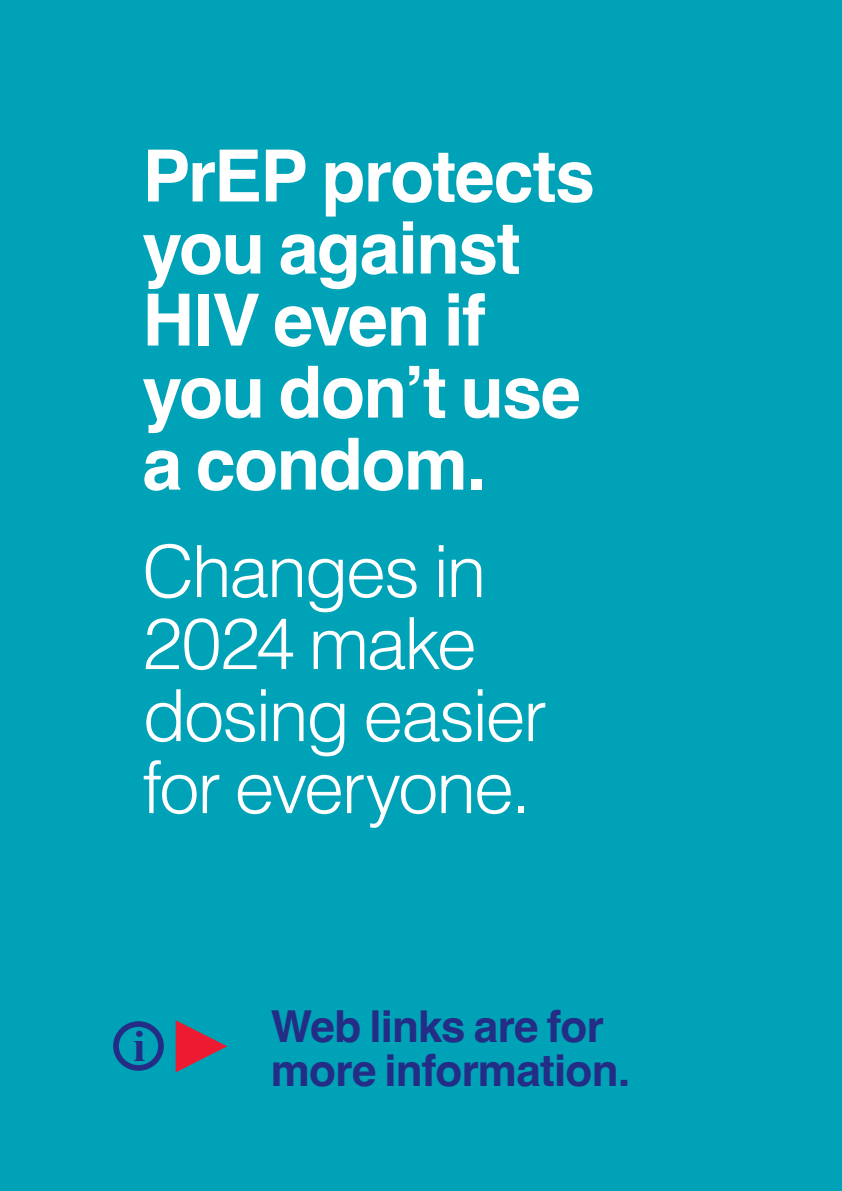
<style>
.page{position:relative;width:842px;height:1191px;background:#00a2b7}
.page>*{position:absolute;margin:0;border:0;box-sizing:border-box;transform-origin:0 0}
.t1{font:700 72px/72px "Helvetica";letter-spacing:-.025em;color:#fff}
.t2{font:300 72px/72px "Helvetica";letter-spacing:-.035em;color:#fff}
.t3{font:700 44px/44px "Helvetica";letter-spacing:-.02em;color:#242d85}
.t4{font:700 44px "Times New Roman";color:#242d85}
</style>
<div class="page">
<svg style="left:176px;top:1020px;width:51px;height:52px"></svg>
<div style="left:113px;top:1021px;width:51px;height:49px;border:6px solid #242d85;border-radius:50%"></div>
<p class="t1" style="left:142px;top:148px;width:454px">PrEP protects you against<br>HIV even if you don’t use a condom.</p>
<p class="t2" style="left:142px;top:530px;width:406px">Changes in<br>2024 make dosing easier for everyone.</p>
<p class="t4" style="left:133px;top:1015px;width:14px">i</p>
<p class="t3" style="left:271px;top:1009px;width:361px">Web links are for more information.</p>
</div>
